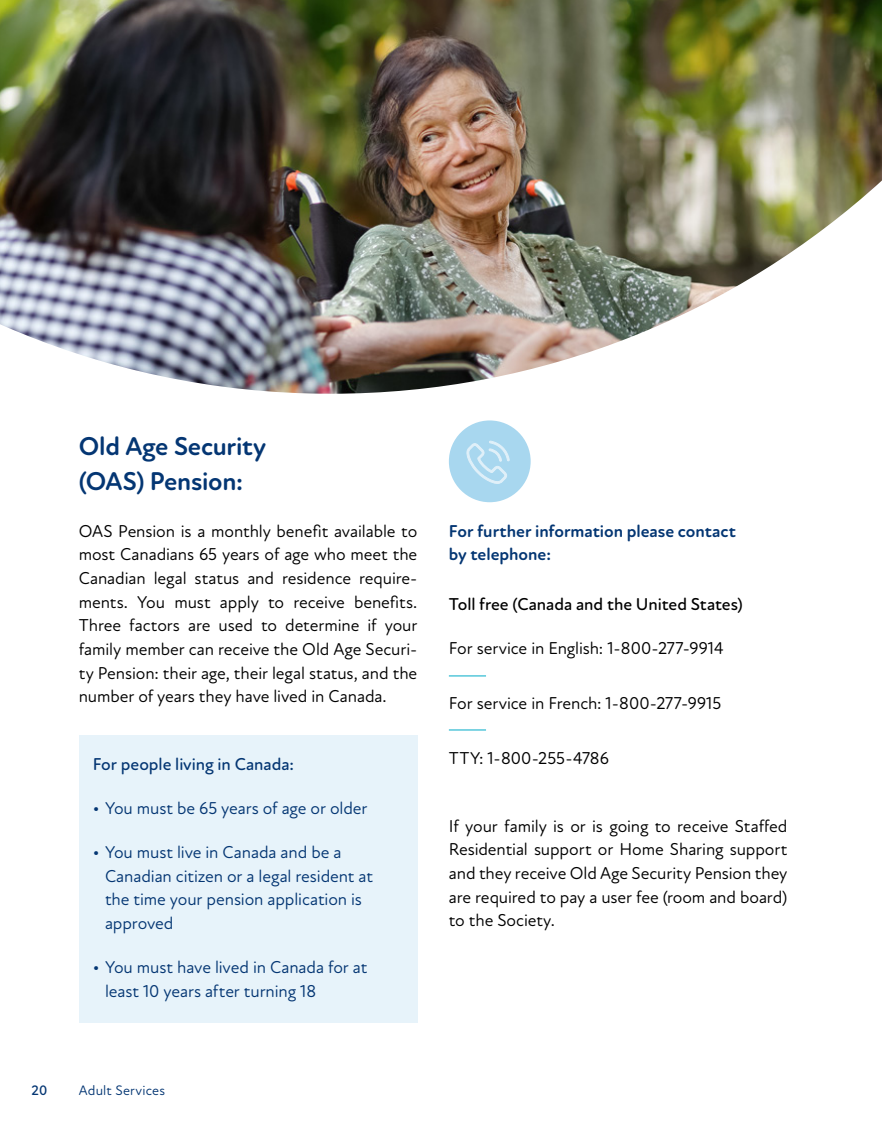
<style>
.page{position:relative;width:882px;height:1134px;background:#fff}
.page>*{position:absolute;margin:0;border:0;box-sizing:border-box;transform-origin:0 0}
.t1{font:700 26.25px/34.1px "New Atten Round";letter-spacing:-.01em;color:#043673}
.t2{font:17.5px/23.6px "New Atten Round";letter-spacing:-.005em;color:#000;text-align:justify}
.t3{font:17.5px/23.6px "New Atten Round";letter-spacing:-.005em;color:#043673}
.t4{font:700 17.5px/23.6px "New Atten Round";letter-spacing:-.005em;color:#043673}
.t5{font:500 17.5px "New Atten Round";letter-spacing:-.005em;color:#000}
.t6{font:500 17.5px "New Atten Round";letter-spacing:-.005em;color:#043673}
.t7{font:14px "New Atten Round";letter-spacing:.015em;color:#043673}
.t8{font:500 14px "New Atten Round";color:#043673}
</style>
<div class="page">
<img style="left:0;top:0;width:882px;height:394px">
<div style="left:79px;top:735px;width:338px;height:288px;background:#e7f3fa"></div>
<div style="left:449px;top:420px;width:82px;height:82px;background:#a8d7ef;border-radius:50%"></div>
<svg style="left:467px;top:441px;width:43px;height:43px"></svg>
<hr style="left:449px;top:676px;width:37px;height:1px;background:#00abc7">
<hr style="left:449px;top:730px;width:37px;height:1px;background:#00abc7">
<h1 class="t1" style="left:79px;top:430px;width:189px">Old Age Security (OAS) Pension:</h1>
<p class="t2" style="left:79px;top:519px;width:340px">OAS Pension is a monthly benefit available to most Canadians 65 years of age who meet the Canadian legal status and residence require&shy;ments. You must apply to receive benefits.<br>Three factors are used to determine if your family member can receive the Old Age Securi&shy;ty Pension: their age, their legal status, and the number of years they have lived in Canada.</p>
<p class="t6" style="left:93px;top:754px;width:203px">For people living in Canada:</p>
<p class="t3" style="left:93px;top:796px;width:276px">• You must be 65 years of age or older</p>
<p class="t3" style="left:105px;top:841px;width:270px;text-indent:-12px">• You must live in Canada and be a<br>Canadian citizen or a legal resident at the time your pension application is approved</p>
<p class="t3" style="left:105px;top:956px;width:264px;text-indent:-12px">• You must have lived in Canada for at least 10 years after turning 18</p>
<p class="t4" style="left:449px;top:519px;width:289px">For further information please contact by telephone:</p>
<p class="t5" style="left:449px;top:593px;width:295px">Toll free (Canada and the United States)</p>
<p class="t2" style="left:449px;top:636px;width:276px">For service in English: 1-800-277-9914</p>
<p class="t2" style="left:449px;top:691px;width:274px">For service in French: 1-800-277-9915</p>
<p class="t2" style="left:449px;top:746px;width:162px">TTY: 1-800-255-4786</p>
<p class="t2" style="left:449px;top:814px;width:340px">If your family is or is going to receive Staffed Residential support or Home Sharing support and they receive Old Age Security Pension they are required to pay a user fee (room and board) to the Society.</p>
<p class="t8" style="left:31px;top:1082px;width:17px">20</p>
<p class="t7" style="left:79px;top:1082px;width:88px">Adult Services</p>
</div>
